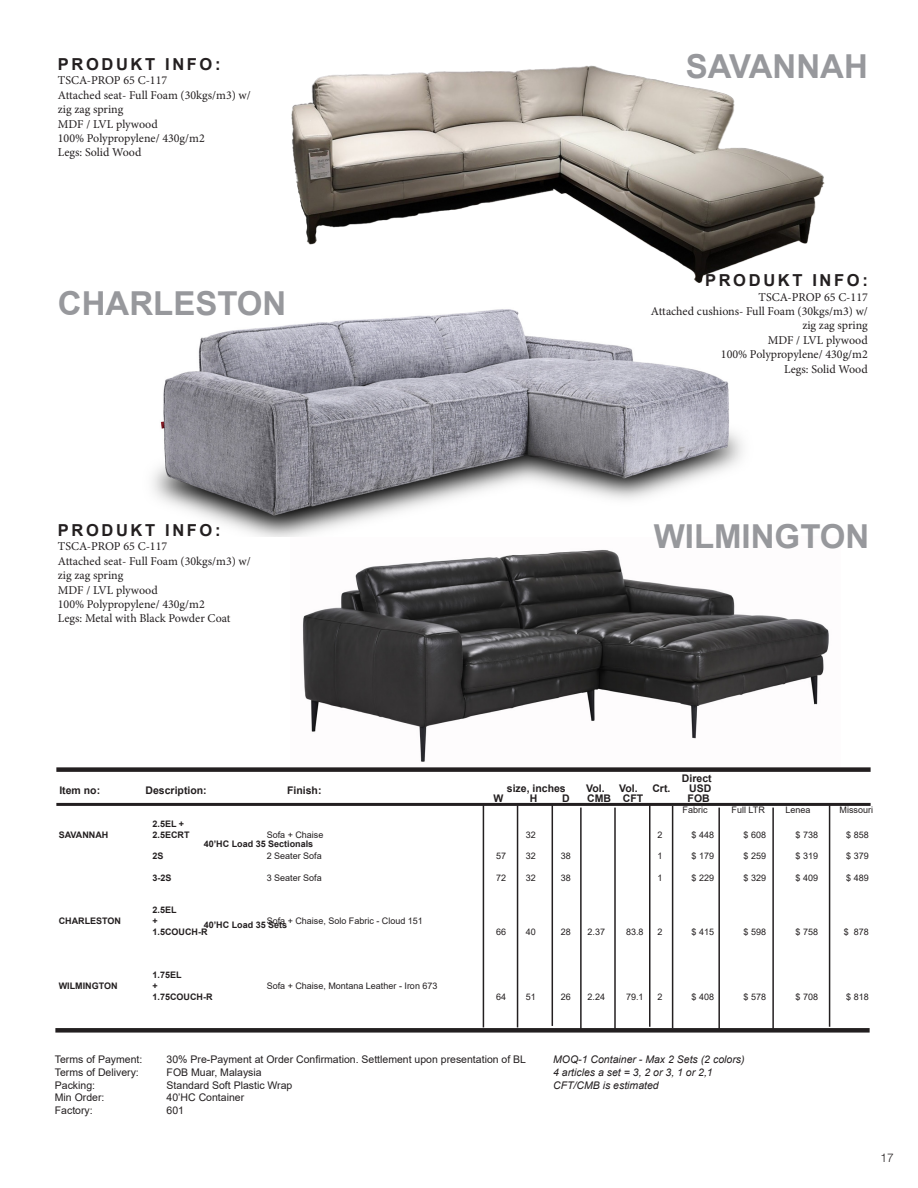
<style>
.page{position:relative;width:918px;height:1188px;background:#fff}
.page>*{position:absolute;margin:0;border:0;box-sizing:border-box;transform-origin:0 0}
.t1{font:700 33px "Arial";color:#97989c}
.t2{font:700 16.5px "Arial";letter-spacing:.16em;color:#231f20}
.t3{font:12px "Minion Pro";color:#231f20}
.t4{font:300 12px "Helvetica Neue LT Pro";color:#231f20}
.t5{font:10.5px "Arial";color:#231f20}
.t6{font:italic 10.5px "Arial";color:#231f20}
.t7{font:700 10.5px "Arial";color:#231f20}
.t8{font:9px "Arial";color:#231f20}
.t9{font:700 9px "Arial";color:#231f20}
</style>
<div class="page">
<img style="left:290px;top:536px;width:539px;height:226px">
<img style="left:291px;top:65px;width:534px;height:218px">
<img style="left:152px;top:309px;width:591px;height:227px">
<div style="left:55px;top:1028px;width:815px;height:5px;background:#231f20"></div>
<div style="left:56px;top:767px;width:815px;height:5px;background:#231f20"></div>
<hr style="left:56px;top:803px;width:815px;height:3px;background:#231f20">
<hr style="left:772px;top:808px;width:2px;height:222px;background:#231f20">
<hr style="left:718px;top:808px;width:2px;height:222px;background:#231f20">
<hr style="left:829px;top:804px;width:1px;height:223px;background:#231f20">
<hr style="left:517px;top:805px;width:1px;height:222px;background:#231f20">
<hr style="left:483px;top:805px;width:1px;height:222px;background:#231f20">
<hr style="left:552px;top:804px;width:1px;height:222px;background:#231f20">
<hr style="left:614px;top:808px;width:2px;height:222px;background:#231f20">
<hr style="left:580px;top:808px;width:2px;height:222px;background:#231f20">
<hr style="left:649px;top:804px;width:2px;height:223px;background:#231f20">
<hr style="left:672px;top:806px;width:1px;height:222px;background:#231f20">
<p class="t2" style="left:58px;top:53px;width:164px">PRODUKT INFO:</p>
<p class="t3" style="left:58px;top:73px;width:111px">TSCA-PROP 65 C-117</p>
<p class="t3" style="left:58px;top:87px;width:194px">Attached seat- Full Foam (30kgs/m3) w/</p>
<p class="t3" style="left:58px;top:101px;width:67px">zig zag spring</p>
<p class="t3" style="left:58px;top:116px;width:102px">MDF / LVL plywood</p>
<p class="t3" style="left:58px;top:130px;width:148px">100% Polypropylene/ 430g/m2</p>
<p class="t3" style="left:58px;top:145px;width:85px">Legs: Solid Wood</p>
<p class="t1" style="left:58px;top:280px;width:230px">CHARLESTON</p>
<p class="t2" style="left:58px;top:519px;width:164px">PRODUKT INFO:</p>
<p class="t3" style="left:58px;top:538px;width:111px">TSCA-PROP 65 C-117</p>
<p class="t3" style="left:58px;top:553px;width:194px">Attached seat- Full Foam (30kgs/m3) w/</p>
<p class="t3" style="left:58px;top:567px;width:67px">zig zag spring</p>
<p class="t3" style="left:58px;top:582px;width:102px">MDF / LVL plywood</p>
<p class="t3" style="left:58px;top:596px;width:148px">100% Polypropylene/ 430g/m2</p>
<p class="t3" style="left:58px;top:610px;width:174px">Legs: Metal with Black Powder Coat</p>
<p class="t1" style="left:686px;top:43px;width:184px">SAVANNAH</p>
<p class="t2" style="left:705px;top:269px;width:164px">PRODUKT INFO:</p>
<p class="t3" style="left:758px;top:289px;width:111px">TSCA-PROP 65 C-117</p>
<p class="t3" style="left:651px;top:303px;width:218px">Attached cushions- Full Foam (30kgs/m3) w/</p>
<p class="t3" style="left:802px;top:318px;width:67px">zig zag spring</p>
<p class="t3" style="left:768px;top:332px;width:102px">MDF / LVL plywood</p>
<p class="t3" style="left:721px;top:346px;width:148px">100% Polypropylene/ 430g/m2</p>
<p class="t3" style="left:784px;top:361px;width:85px">Legs: Solid Wood</p>
<p class="t1" style="left:654px;top:514px;width:217px">WILMINGTON</p>
<p class="t7" style="left:59px;top:783px;width:42px">Item no:</p>
<p class="t7" style="left:146px;top:783px;width:63px">Description:</p>
<p class="t7" style="left:287px;top:783px;width:36px">Finish:</p>
<p class="t9" style="left:59px;top:828px;width:51px">SAVANNAH</p>
<p class="t9" style="left:59px;top:914px;width:64px">CHARLESTON</p>
<p class="t9" style="left:59px;top:979px;width:60px">WILMINGTON</p>
<p class="t9" style="left:153px;top:817px;width:33px">2.5EL +</p>
<p class="t9" style="left:153px;top:828px;width:39px">2.5ECRT</p>
<p class="t9" style="left:153px;top:850px;width:13px">2S</p>
<p class="t9" style="left:153px;top:871px;width:21px">3-2S</p>
<p class="t9" style="left:153px;top:904px;width:26px">2.5EL</p>
<p class="t9" style="left:153px;top:914px;width:7px">+</p>
<p class="t9" style="left:153px;top:925px;width:56px">1.5COUCH-R</p>
<p class="t9" style="left:153px;top:968px;width:31px">1.75EL</p>
<p class="t9" style="left:153px;top:979px;width:7px">+</p>
<p class="t9" style="left:153px;top:990px;width:62px">1.75COUCH-R</p>
<p class="t8" style="left:267px;top:828px;width:58px">Sofa + Chaise</p>
<p class="t8" style="left:267px;top:850px;width:57px">2 Seater Sofa</p>
<p class="t8" style="left:267px;top:871px;width:57px">3 Seater Sofa</p>
<p class="t8" style="left:267px;top:915px;width:158px">Sofa + Chaise, Solo Fabric - Cloud 151</p>
<p class="t9" style="left:204px;top:838px;width:111px">40’HC Load 35 Sectionals</p>
<p class="t9" style="left:204px;top:918px;width:85px">40’HC Load 35 Sets</p>
<p class="t8" style="left:267px;top:979px;width:172px">Sofa + Chaise, Montana Leather - Iron 673</p>
<p class="t7" style="left:682px;top:771px;width:31px">Direct</p>
<p class="t7" style="left:507px;top:781px;width:60px">size, inches</p>
<p class="t7" style="left:586px;top:781px;width:20px">Vol.</p>
<p class="t7" style="left:619px;top:781px;width:20px">Vol.</p>
<p class="t7" style="left:652px;top:781px;width:20px">Crt.</p>
<p class="t7" style="left:689px;top:781px;width:24px">USD</p>
<p class="t7" style="left:494px;top:791px;width:11px">W</p>
<p class="t7" style="left:530px;top:791px;width:9px">H</p>
<p class="t7" style="left:562px;top:791px;width:9px">D</p>
<p class="t7" style="left:587px;top:791px;width:57px">CMB CFT</p>
<p class="t7" style="left:688px;top:791px;width:24px">FOB</p>
<p class="t8" style="left:683px;top:804px;width:27px">Fabric</p>
<p class="t8" style="left:732px;top:804px;width:35px">Full LTR</p>
<p class="t8" style="left:786px;top:804px;width:27px">Lenea</p>
<p class="t8" style="left:840px;top:804px;width:35px">Missouri</p>
<p class="t8" style="left:496px;top:850px;width:12px">57</p>
<p class="t8" style="left:496px;top:871px;width:12px">72</p>
<p class="t8" style="left:526px;top:828px;width:12px">32</p>
<p class="t8" style="left:526px;top:850px;width:12px">32</p>
<p class="t8" style="left:526px;top:871px;width:12px">32</p>
<p class="t8" style="left:561px;top:850px;width:12px">38</p>
<p class="t8" style="left:561px;top:871px;width:12px">38</p>
<p class="t8" style="left:657px;top:828px;width:7px">2</p>
<p class="t8" style="left:657px;top:850px;width:7px">1</p>
<p class="t8" style="left:657px;top:871px;width:7px">1</p>
<p class="t8" style="left:692px;top:828px;width:24px">$ 448</p>
<p class="t8" style="left:692px;top:850px;width:24px">$ 179</p>
<p class="t8" style="left:692px;top:871px;width:24px">$ 229</p>
<p class="t8" style="left:744px;top:828px;width:24px">$ 608</p>
<p class="t8" style="left:744px;top:850px;width:24px">$ 259</p>
<p class="t8" style="left:744px;top:871px;width:24px">$ 329</p>
<p class="t8" style="left:796px;top:828px;width:24px">$ 738</p>
<p class="t8" style="left:796px;top:850px;width:24px">$ 319</p>
<p class="t8" style="left:796px;top:871px;width:24px">$ 409</p>
<p class="t8" style="left:846px;top:828px;width:24px">$ 858</p>
<p class="t8" style="left:846px;top:850px;width:24px">$ 379</p>
<p class="t8" style="left:846px;top:871px;width:24px">$ 489</p>
<p class="t8" style="left:496px;top:925px;width:12px">66</p>
<p class="t8" style="left:526px;top:925px;width:12px">40</p>
<p class="t8" style="left:561px;top:925px;width:12px">28</p>
<p class="t8" style="left:588px;top:925px;width:19px">2.37</p>
<p class="t8" style="left:626px;top:925px;width:19px">83.8</p>
<p class="t8" style="left:657px;top:925px;width:7px">2</p>
<p class="t8" style="left:692px;top:925px;width:24px">$ 415</p>
<p class="t8" style="left:744px;top:925px;width:24px">$ 598</p>
<p class="t8" style="left:796px;top:925px;width:24px">$ 758</p>
<p class="t8" style="left:844px;top:925px;width:27px">$ 878</p>
<p class="t8" style="left:496px;top:990px;width:12px">64</p>
<p class="t8" style="left:526px;top:990px;width:12px">51</p>
<p class="t8" style="left:561px;top:990px;width:12px">26</p>
<p class="t8" style="left:588px;top:990px;width:19px">2.24</p>
<p class="t8" style="left:626px;top:990px;width:19px">79.1</p>
<p class="t8" style="left:657px;top:990px;width:7px">2</p>
<p class="t8" style="left:692px;top:990px;width:24px">$ 408</p>
<p class="t8" style="left:744px;top:990px;width:24px">$ 578</p>
<p class="t8" style="left:796px;top:990px;width:24px">$ 708</p>
<p class="t8" style="left:846px;top:990px;width:24px">$ 818</p>
<p class="t5" style="left:55px;top:1052px;width:89px">Terms of Payment:</p>
<p class="t5" style="left:55px;top:1065px;width:86px">Terms of Delivery:</p>
<p class="t5" style="left:55px;top:1078px;width:42px">Packing:</p>
<p class="t5" style="left:55px;top:1090px;width:51px">Min Order:</p>
<p class="t5" style="left:55px;top:1103px;width:39px">Factory:</p>
<p class="t5" style="left:167px;top:1052px;width:361px">30% Pre-Payment at Order Confirmation. Settlement upon presentation of BL</p>
<p class="t5" style="left:167px;top:1065px;width:97px">FOB Muar, Malaysia</p>
<p class="t5" style="left:167px;top:1078px;width:127px">Standard Soft Plastic Wrap</p>
<p class="t5" style="left:167px;top:1090px;width:79px">40’HC Container</p>
<p class="t5" style="left:167px;top:1103px;width:19px">601</p>
<p class="t6" style="left:553px;top:1053px;width:193px">MOQ-1 Container - Max 2 Sets (2 colors)</p>
<p class="t6" style="left:553px;top:1066px;width:161px">4 articles a set = 3, 2 or 3, 1 or 2,1</p>
<p class="t6" style="left:553px;top:1078px;width:107px">CFT/CMB is estimated</p>
<p class="t4" style="left:881px;top:1151px;width:15px">17</p>
</div>
